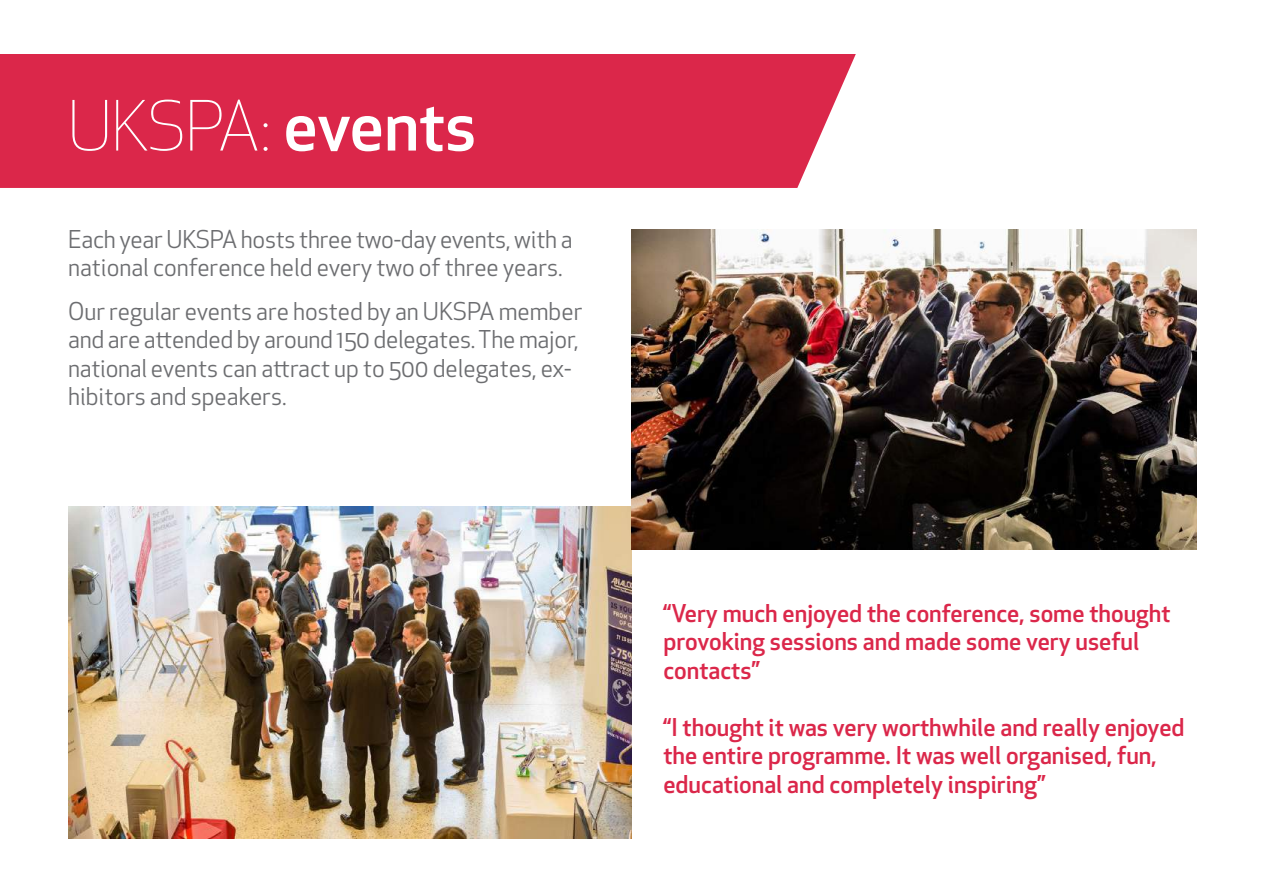
<style>
.page{position:relative;width:1263px;height:893px;background:#fff}
.page>*{position:absolute;margin:0;border:0;box-sizing:border-box;transform-origin:0 0}
.t1{font:300 67.5px "Apex New";letter-spacing:-.01em;color:#fff}
.t2{font:24px/28.5px "Apex New";color:#6c6d70}
.t3{font:500 24px/28.5px "Apex New";color:#db274a}
.s1{font-weight:500}
</style>
<div class="page">
<div style="left:0;top:54px;width:856px;height:134px;background:#db274a"></div>
<img style="left:68px;top:507px;width:563px;height:332px">
<img style="left:631px;top:230px;width:565px;height:319px">
<h1 class="t1" style="left:68px;top:84px;width:410px">UKSPA: <span class="s1">events</span></h1>
<p class="t2" style="left:68px;top:225px;width:506px">Each year UKSPA hosts three two-day events, with a national conference held every two of three years.</p>
<p class="t2" style="left:68px;top:297px;width:516px">Our regular events are hosted by an UKSPA member and are attended by around 150 delegates. The major, national events can attract up to 500 delegates, ex&shy;hibitors and speakers.</p>
<p class="t3" style="left:663px;top:598px;width:509px">“Very much enjoyed the conference, some thought provoking sessions and made some very useful contacts”</p>
<p class="t3" style="left:663px;top:712px;width:523px">“I thought it was very worthwhile and really enjoyed the entire programme. It was well organised, fun, educational and completely inspiring”</p>
</div>
